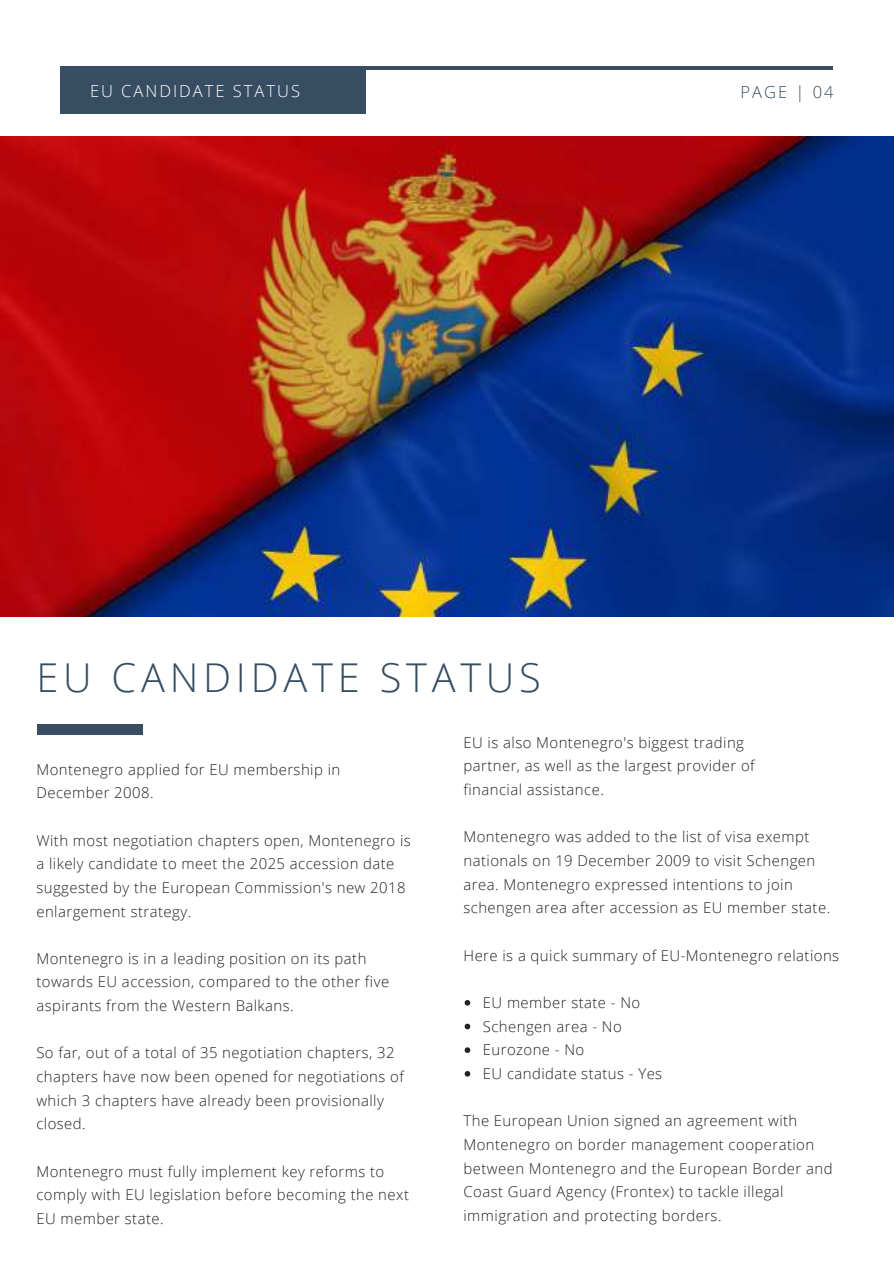
<style>
.page{position:relative;width:894px;height:1264px;background:#fff}
.page>*{position:absolute;margin:0;border:0;box-sizing:border-box;transform-origin:0 0}
.t1{font:300 39.75px "Open Sans";letter-spacing:.12em;color:#364d62}
.t2{font:300 16.5px "Open Sans";letter-spacing:.12em;color:#fff}
.t3{font:300 16.5px "Open Sans";letter-spacing:.12em;color:#364d62}
.t4{font:300 14.85px/23.7px "Open Sans";letter-spacing:.03em;color:#222}
</style>
<div class="page">
<hr style="left:61px;top:66px;width:771px;height:4px;background:#364d62">
<div style="left:61px;top:66px;width:305px;height:48px;background:#364d62"></div>
<img style="left:0;top:137px;width:893px;height:480px">
<div style="left:37px;top:724px;width:106px;height:10px;background:#364d62"></div>
<svg style="left:464px;top:1000px;width:6px;height:5px"></svg>
<svg style="left:464px;top:1023px;width:6px;height:6px"></svg>
<svg style="left:464px;top:1047px;width:6px;height:5px"></svg>
<svg style="left:464px;top:1071px;width:6px;height:5px"></svg>
<p class="t2" style="left:90px;top:79px;width:211px">EU CANDIDATE STATUS</p>
<p class="t3" style="left:740px;top:80px;width:94px">PAGE | 04</p>
<h1 class="t1" style="left:36px;top:650px;width:506px">EU CANDIDATE STATUS</h1>
<p class="t4" style="left:36px;top:757px;width:305px">Montenegro applied for EU membership in<br>December 2008.</p>
<p class="t4" style="left:36px;top:828px;width:376px">With most negotiation chapters open, Montenegro is a likely candidate to meet the 2025 accession date suggested by the European Commission's new 2018 enlargement strategy.</p>
<p class="t4" style="left:36px;top:946px;width:354px">Montenegro is in a leading position on its path towards EU accession, compared to the other five aspirants from the Western Balkans.</p>
<p class="t4" style="left:36px;top:1040px;width:369px">So far, out of a total of 35 negotiation chapters, 32 chapters have now been opened for negotiations of which 3 chapters have already been provisionally closed.</p>
<p class="t4" style="left:36px;top:1159px;width:374px">Montenegro must fully implement key reforms to comply with EU legislation before becoming the next<br>EU member state.</p>
<p class="t4" style="left:463px;top:730px;width:293px">EU is also Montenegro's biggest trading partner, as well as the largest provider of financial assistance.</p>
<p class="t4" style="left:463px;top:824px;width:368px">Montenegro was added to the list of visa exempt nationals on 19 December 2009 to visit Schengen area. Montenegro expressed intentions to join schengen area after accession as EU member state.</p>
<p class="t4" style="left:463px;top:943px;width:377px">Here is a quick summary of EU-Montenegro relations</p>
<p class="t4" style="left:482px;top:990px;width:181px">EU member state - No<br>Schengen area - No<br>Eurozone - No<br>EU candidate status - Yes</p>
<p class="t4" style="left:463px;top:1108px;width:370px">The European Union signed an agreement with Montenegro on border management cooperation between Montenegro and the European Border and Coast Guard Agency (Frontex) to tackle illegal immigration and protecting borders.</p>
</div>
